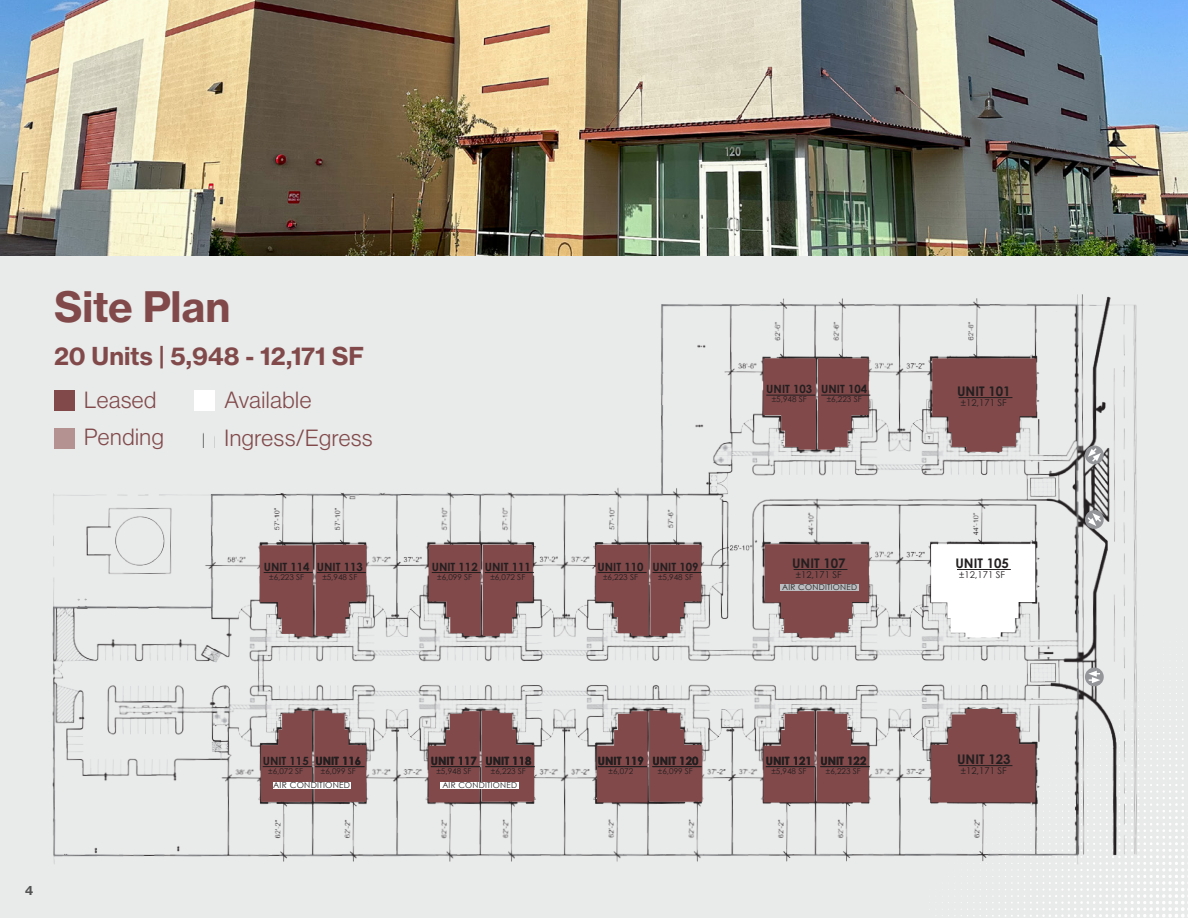
<style>
.page{position:relative;width:1188px;height:918px;background:#e9eaea}
.page>*{position:absolute;margin:0;border:0;box-sizing:border-box;transform-origin:0 0}
.t1{font:41.4px "N Haas Grotesk TX Pro 75 Bd";letter-spacing:-.005em;color:#81494a}
.t2{font:24.3px "N Haas Grotesk TX Pro 75 Bd";color:#81494a}
.t3{font:22.95px "N Haas Grotesk DS Pro 45 Lt";letter-spacing:.025em;color:#81494a}
.t4{font:700 13.2px "Century Gothic";color:#231f20}
.t5{font:12px "N Haas Grotesk TX Pro 75 Bd";color:#525253}
.t6{font:700 11.4px "Century Gothic";color:#231f20}
.t7{font:9.45px "Century Gothic";color:#231f20}
.t8{font:8.4px "Century Gothic";letter-spacing:.03em;color:#231f20}
.t9{font:8.1px "Century Gothic";color:#231f20}
.t10{font:8.1px "Century Gothic";letter-spacing:.03em;color:#231f20}
</style>
<div class="page">
<svg style="left:948px;top:654px;width:240px;height:264px"></svg>
<img style="left:52px;top:294px;width:1086px;height:570px">
<svg style="left:931px;top:709px;width:104px;height:94px;background:#8c5c5d"></svg>
<svg style="left:261px;top:711px;width:105px;height:91px;background:#8c5e5f"></svg>
<svg style="left:428px;top:710px;width:106px;height:92px;background:#8c5f5f"></svg>
<svg style="left:932px;top:358px;width:104px;height:94px;background:#8d5e5f"></svg>
<svg style="left:931px;top:543px;width:104px;height:95px;background:#f6f6f6"></svg>
<svg style="left:596px;top:545px;width:105px;height:91px;background:#8d5e5f"></svg>
<svg style="left:429px;top:545px;width:104px;height:91px;background:#8c5e5f"></svg>
<svg style="left:260px;top:545px;width:106px;height:92px;background:#8d5f60"></svg>
<svg style="left:597px;top:710px;width:105px;height:92px;background:#8c5e5f"></svg>
<svg style="left:763px;top:711px;width:106px;height:91px;background:#8a5c5d"></svg>
<svg style="left:763px;top:358px;width:106px;height:92px;background:#8b5e5f"></svg>
<svg style="left:765px;top:543px;width:104px;height:95px;background:#8d5f60"></svg>
<div style="left:1085px;top:668px;width:19px;height:18px;background:#939598;border-radius:50%"></div>
<svg style="left:1088px;top:671px;width:12px;height:12px"></svg>
<svg style="left:1084px;top:509px;width:21px;height:21px"></svg>
<svg style="left:1084px;top:445px;width:21px;height:20px"></svg>
<img style="left:0;top:0;width:1188px;height:256px">
<hr style="left:264px;top:572px;width:49px;height:1px;background:#231f20">
<hr style="left:315px;top:766px;width:49px;height:1px;background:#231f20">
<hr style="left:485px;top:766px;width:50px;height:1px;background:#231f20">
<hr style="left:652px;top:766px;width:50px;height:1px;background:#231f20">
<hr style="left:820px;top:766px;width:49px;height:1px;background:#231f20">
<hr style="left:432px;top:572px;width:49px;height:1px;background:#231f20">
<hr style="left:598px;top:572px;width:49px;height:1px;background:#231f20">
<hr style="left:766px;top:395px;width:49px;height:1px;background:#231f20">
<hr style="left:317px;top:572px;width:49px;height:1px;background:#231f20">
<hr style="left:263px;top:766px;width:49px;height:1px;background:#231f20">
<hr style="left:431px;top:766px;width:49px;height:1px;background:#231f20">
<hr style="left:598px;top:766px;width:49px;height:1px;background:#231f20">
<hr style="left:766px;top:766px;width:49px;height:1px;background:#231f20">
<hr style="left:485px;top:572px;width:49px;height:1px;background:#231f20">
<hr style="left:652px;top:572px;width:50px;height:1px;background:#231f20">
<hr style="left:821px;top:395px;width:49px;height:1px;background:#231f20">
<hr style="left:959px;top:765px;width:53px;height:1px;background:#231f20">
<hr style="left:957px;top:569px;width:54px;height:1px;background:#231f20">
<hr style="left:794px;top:569px;width:53px;height:1px;background:#231f20">
<hr style="left:959px;top:397px;width:53px;height:1px;background:#231f20">
<div style="left:273px;top:782px;width:77px;height:7px;background:#fff"></div>
<div style="left:441px;top:782px;width:78px;height:7px;background:#fff"></div>
<div style="left:781px;top:584px;width:78px;height:7px;background:#bcbdc0"></div>
<p class="t1" style="left:54px;top:280px;width:178px">Site Plan</p>
<p class="t2" style="left:54px;top:340px;width:312px">20 Units | 5,948 - 12,171 SF</p>
<p class="t3" style="left:84px;top:387px;width:74px">Leased</p>
<p class="t3" style="left:84px;top:424px;width:81px">Pending</p>
<p class="t3" style="left:224px;top:387px;width:88px">Available</p>
<p class="t3" style="left:224px;top:425px;width:150px">Ingress/Egress</p>
<p class="t6" style="left:264px;top:558px;width:47px">UNIT 114</p>
<p class="t9" style="left:269px;top:571px;width:36px">±6,223 SF</p>
<p class="t6" style="left:317px;top:558px;width:47px">UNIT 113</p>
<p class="t9" style="left:322px;top:571px;width:36px">±5,948 SF</p>
<p class="t6" style="left:432px;top:558px;width:47px">UNIT 112</p>
<p class="t9" style="left:437px;top:571px;width:36px">±6,099 SF</p>
<p class="t6" style="left:485px;top:558px;width:47px">UNIT 111</p>
<p class="t9" style="left:490px;top:571px;width:36px">±6,072 SF</p>
<p class="t6" style="left:598px;top:558px;width:47px">UNIT 110</p>
<p class="t9" style="left:603px;top:571px;width:36px">±6,223 SF</p>
<p class="t6" style="left:653px;top:558px;width:47px">UNIT 109</p>
<p class="t9" style="left:658px;top:571px;width:36px">±5,948 SF</p>
<h3 class="t5" style="left:25px;top:883px;width:10px">4</h3>
<p class="t6" style="left:315px;top:752px;width:47px">UNIT 116</p>
<p class="t9" style="left:321px;top:765px;width:36px">±6,099 SF</p>
<p class="t6" style="left:263px;top:752px;width:47px">UNIT 115</p>
<p class="t6" style="left:431px;top:752px;width:47px">UNIT 117</p>
<p class="t9" style="left:436px;top:765px;width:36px">±5,948 SF</p>
<p class="t9" style="left:268px;top:765px;width:36px">±6,072 SF</p>
<p class="t6" style="left:485px;top:752px;width:47px">UNIT 118</p>
<p class="t9" style="left:491px;top:765px;width:36px">±6,223 SF</p>
<p class="t8" style="left:273px;top:779px;width:79px">AIR CONDITIONED</p>
<p class="t10" style="left:442px;top:780px;width:76px">AIR CONDITIONED</p>
<p class="t6" style="left:598px;top:752px;width:47px">UNIT 119</p>
<p class="t9" style="left:609px;top:765px;width:26px">±6,072</p>
<p class="t6" style="left:652px;top:752px;width:47px">UNIT 120</p>
<p class="t9" style="left:658px;top:765px;width:36px">±6,099 SF</p>
<p class="t6" style="left:766px;top:381px;width:47px">UNIT 103</p>
<p class="t6" style="left:821px;top:381px;width:47px">UNIT 104</p>
<p class="t9" style="left:772px;top:394px;width:36px">±5,948 SF</p>
<p class="t9" style="left:827px;top:394px;width:36px">±6,223 SF</p>
<p class="t4" style="left:792px;top:553px;width:55px">UNIT 107</p>
<p class="t7" style="left:796px;top:568px;width:47px">±12,171 SF</p>
<p class="t10" style="left:782px;top:582px;width:76px">AIR CONDITIONED</p>
<p class="t6" style="left:766px;top:752px;width:47px">UNIT 121</p>
<p class="t9" style="left:771px;top:765px;width:36px">±5,948 SF</p>
<p class="t6" style="left:820px;top:752px;width:47px">UNIT 122</p>
<p class="t9" style="left:826px;top:765px;width:36px">±6,223 SF</p>
<p class="t4" style="left:957px;top:381px;width:55px">UNIT 101</p>
<p class="t7" style="left:961px;top:396px;width:47px">±12,171 SF</p>
<p class="t4" style="left:956px;top:553px;width:55px">UNIT 105</p>
<p class="t7" style="left:959px;top:568px;width:47px">±12,171 SF</p>
<p class="t4" style="left:957px;top:750px;width:55px">UNIT 123</p>
<p class="t7" style="left:961px;top:764px;width:47px">±12,171 SF</p>
</div>
